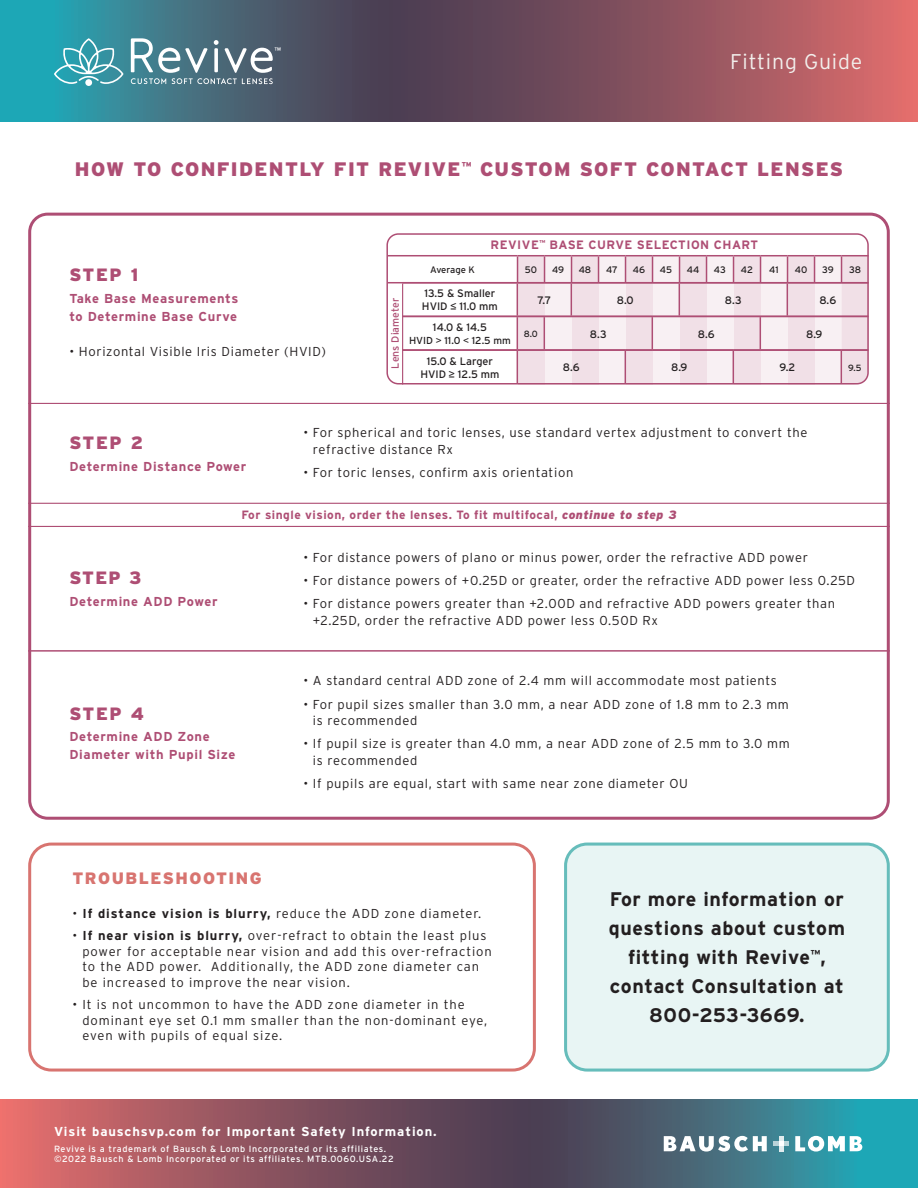
<style>
.page{position:relative;width:918px;height:1188px;background:#fff}
.page>*{position:absolute;margin:0;border:0;box-sizing:border-box;transform-origin:0 0}
.t1{font:300 21.3px "Interstate";letter-spacing:.04em;color:#f2efec}
.t2{font:700 19.65px/29.1px "Interstate";letter-spacing:.03em;color:#231f20;text-align:center}
.t3{font:900 19.5px "Interstate";letter-spacing:.07em;color:#ae4e74}
.t4{font:900 17.85px "Interstate";letter-spacing:.08em;color:#ae4e74}
.t5{font:900 16.5px "Interstate";letter-spacing:.09em;color:#d87470}
.t6{font:300 12.9px/16.5px "Interstate";letter-spacing:.05em;color:#231f20}
.t7{font:300 12.9px/15.6px "Interstate";letter-spacing:.07em;color:#231f20}
.t8{font:700 12.9px/18px "Interstate";letter-spacing:.05em;color:#ae4e74}
.t9{font:700 12.9px "Interstate";letter-spacing:.07em;color:#fff}
.t10{font:700 12.15px "Interstate";letter-spacing:.04em;color:#ae4e74}
.t11{font:700 12px "Interstate";letter-spacing:.04em;color:#ae4e74}
.t12{font:10.8px/12.9px "Interstate";color:#231f20}
.t13{font:10.5px "Interstate";color:#ae4e74}
.t14{font:10.2px "Interstate";color:#231f20}
.t15{font:9.45px "Interstate";letter-spacing:-.015em;color:#231f20}
.t16{font:9px "Interstate";letter-spacing:.07em;color:#fff}
.t17{font:9px "Interstate";color:#231f20}
.t18{font:500 7.95px "GT Walsheim";color:#fff}
.s1{font-family:"Arial"}
.s2{font-weight:900;font-style:italic}
.s3{font-weight:700}
</style>
<div class="page">
<svg style="left:0;top:0;width:918px;height:122px;background:#705e6b"></svg>
<svg style="left:0;top:1099px;width:918px;height:89px;background:#6f606d"></svg>
<div style="left:566px;top:844px;width:322px;height:226px;background:#e8f5f4;border-radius:22px"></div>
<hr style="left:28px;top:403px;width:862px;height:1px;background:#ae4e74">
<div style="left:28px;top:213px;width:862px;height:607px;border:3px solid #ae4e74;border-radius:18px"></div>
<hr style="left:28px;top:526px;width:862px;height:1px;background:#ae4e74">
<hr style="left:28px;top:650px;width:862px;height:2px;background:#ae4e74">
<div style="left:28px;top:843px;width:508px;height:229px;border:3px solid #d87470;border-radius:22px"></div>
<svg style="left:54px;top:38px;width:69px;height:46px;background:#55abb8"></svg>
<svg style="left:131px;top:38px;width:142px;height:46px"></svg>
<hr style="left:388px;top:255px;width:130px;height:1px;background:#ae4e74">
<hr style="left:388px;top:282px;width:130px;height:1px;background:#ae4e74">
<hr style="left:403px;top:316px;width:114px;height:1px;background:#ae4e74">
<svg style="left:517px;top:255px;width:349px;height:127px"></svg>
<hr style="left:517px;top:317px;width:1px;height:32px;background:#ae4e74">
<hr style="left:544px;top:316px;width:108px;height:1px;background:#ae4e74">
<hr style="left:544px;top:317px;width:1px;height:32px;background:#ae4e74">
<hr style="left:652px;top:316px;width:108px;height:1px;background:#ae4e74">
<hr style="left:652px;top:317px;width:1px;height:32px;background:#ae4e74">
<hr style="left:760px;top:316px;width:108px;height:1px;background:#ae4e74">
<hr style="left:760px;top:317px;width:1px;height:32px;background:#ae4e74">
<hr style="left:403px;top:349px;width:114px;height:2px;background:#ae4e74">
<hr style="left:517px;top:349px;width:108px;height:2px;background:#ae4e74">
<hr style="left:517px;top:351px;width:1px;height:33px;background:#ae4e74">
<hr style="left:625px;top:349px;width:108px;height:2px;background:#ae4e74">
<hr style="left:625px;top:351px;width:1px;height:33px;background:#ae4e74">
<hr style="left:733px;top:349px;width:108px;height:2px;background:#ae4e74">
<hr style="left:733px;top:351px;width:1px;height:33px;background:#ae4e74">
<hr style="left:841px;top:349px;width:27px;height:2px;background:#ae4e74">
<hr style="left:841px;top:351px;width:1px;height:33px;background:#ae4e74">
<hr style="left:402px;top:283px;width:1px;height:102px;background:#ae4e74">
<div style="left:386px;top:233px;width:483px;height:152px;border:2px solid #ae4e74;border-radius:11px"></div>
<hr style="left:28px;top:503px;width:862px;height:1px;background:#ae4e74">
<div style="left:564px;top:843px;width:326px;height:229px;border:3px solid #66bdbb;border-radius:22px"></div>
<svg style="left:664px;top:1136px;width:103px;height:16px"></svg>
<svg style="left:795px;top:1136px;width:67px;height:16px"></svg>
<svg style="left:773px;top:1136px;width:16px;height:15px"></svg>
<p class="t18" style="left:275px;top:46px;width:8px">™</p>
<p class="t1" style="left:730px;top:49px;width:134px">Fitting Guide</p>
<p class="t3" style="left:75px;top:158px;width:770px">HOW TO CONFIDENTLY FIT REVIVE<sup>™</sup> CUSTOM SOFT CONTACT LENSES</p>
<p class="t4" style="left:69px;top:265px;width:70px">STEP 1</p>
<p class="t8" style="left:69px;top:289px;width:171px">Take Base Measurements to Determine Base Curve</p>
<p class="t6" style="left:69px;top:343px;width:258px">• Horizontal Visible Iris Diameter (HVID)</p>
<p class="t13" style="left:389px;top:369px;width:72px;rotate:-90deg">Lens Diameter</p>
<p class="t10" style="left:491px;top:237px;width:269px">REVIVE<sup>™</sup> BASE CURVE SELECTION CHART</p>
<p class="t15" style="left:430px;top:264px;width:46px">Average K</p>
<p class="t15" style="left:525px;top:264px;width:14px">50</p>
<p class="t15" style="left:552px;top:264px;width:13px">49</p>
<p class="t15" style="left:579px;top:264px;width:14px">48</p>
<p class="t15" style="left:606px;top:264px;width:13px">47</p>
<p class="t15" style="left:633px;top:264px;width:14px">46</p>
<p class="t15" style="left:660px;top:264px;width:14px">45</p>
<p class="t15" style="left:687px;top:264px;width:14px">44</p>
<p class="t15" style="left:714px;top:264px;width:14px">43</p>
<p class="t15" style="left:741px;top:264px;width:14px">42</p>
<p class="t15" style="left:769px;top:264px;width:11px">41</p>
<p class="t15" style="left:795px;top:264px;width:14px">40</p>
<p class="t15" style="left:822px;top:264px;width:13px">39</p>
<p class="t15" style="left:849px;top:264px;width:13px">38</p>
<p class="t12" style="left:422px;top:287px;width:77px">13.5 &amp; Smaller<br>HVID <span class="s1">≤</span> 11.0 mm</p>
<p class="t12" style="left:538px;top:294px;width:15px">7.7</p>
<p class="t12" style="left:617px;top:294px;width:18px">8.0</p>
<p class="t12" style="left:725px;top:294px;width:18px">8.3</p>
<p class="t12" style="left:819px;top:294px;width:18px">8.6</p>
<p class="t12" style="left:433px;top:321px;width:55px">14.0 &amp; 14.5</p>
<p class="t14" style="left:409px;top:335px;width:103px">HVID <span class="s1">&gt;</span> 11.0 <span class="s1">&lt;</span> 12.5 mm</p>
<p class="t17" style="left:524px;top:329px;width:16px">8.0</p>
<p class="t12" style="left:590px;top:327px;width:18px">8.3</p>
<p class="t12" style="left:698px;top:327px;width:18px">8.6</p>
<p class="t12" style="left:806px;top:327px;width:18px">8.9</p>
<p class="t12" style="left:420px;top:354px;width:81px;text-align:center">15.0 &amp; Larger<br>HVID <span class="s1">≥</span> 12.5 mm</p>
<p class="t12" style="left:563px;top:361px;width:18px">8.6</p>
<p class="t12" style="left:671px;top:361px;width:18px">8.9</p>
<p class="t12" style="left:779px;top:361px;width:17px">9.2</p>
<p class="t17" style="left:848px;top:362px;width:15px">9.5</p>
<p class="t4" style="left:69px;top:433px;width:75px">STEP 2</p>
<p class="t8" style="left:69px;top:457px;width:179px">Determine Distance Power</p>
<p class="t6" style="left:313px;top:424px;width:496px;text-indent:-10px">• For spherical and toric lenses, use standard vertex adjustment to convert the refractive distance Rx</p>
<p class="t6" style="left:303px;top:464px;width:271px">• For toric lenses, confirm axis orientation</p>
<p class="t4" style="left:69px;top:568px;width:73px">STEP 3</p>
<p class="t8" style="left:69px;top:592px;width:150px">Determine ADD Power</p>
<p class="t11" style="left:241px;top:508px;width:437px">For single vision, order the lenses. To fit multifocal, <span class="s2">continue to step 3</span></p>
<p class="t6" style="left:303px;top:549px;width:506px">• For distance powers of plano or minus power, order the refractive ADD power</p>
<p class="t6" style="left:303px;top:572px;width:553px">• For distance powers of +0.25D or greater, order the refractive ADD power less 0.25D</p>
<p class="t6" style="left:313px;top:595px;width:524px;text-indent:-10px">• For distance powers greater than +2.00D and refractive ADD powers greater than +2.25D, order the refractive ADD power less 0.50D Rx</p>
<p class="t4" style="left:69px;top:703px;width:76px">STEP 4</p>
<p class="t8" style="left:69px;top:728px;width:168px">Determine ADD Zone<br>Diameter with Pupil Size</p>
<p class="t5" style="left:72px;top:869px;width:191px">TROUBLESHOOTING</p>
<p class="t6" style="left:303px;top:673px;width:475px">• A standard central ADD zone of 2.4 mm will accommodate most patients</p>
<p class="t6" style="left:313px;top:696px;width:477px;text-indent:-10px">• For pupil sizes smaller than 3.0 mm, a near ADD zone of 1.8 mm to 2.3 mm is recommended</p>
<p class="t6" style="left:313px;top:736px;width:478px;text-indent:-10px">• If pupil size is greater than 4.0 mm, a near ADD zone of 2.5 mm to 3.0 mm is recommended</p>
<p class="t6" style="left:303px;top:775px;width:386px">• If pupils are equal, start with same near zone diameter OU</p>
<p class="t7" style="left:72px;top:906px;width:410px">• <span class="s3">If distance vision is blurry,</span> reduce the ADD zone diameter.</p>
<p class="t7" style="left:82px;top:928px;width:411px;text-indent:-10px">• <span class="s3">If near vision is blurry,</span> over-refract to obtain the least plus power for acceptable near vision and add this over-refraction to the ADD power. Additionally, the ADD zone diameter can be increased to improve the near vision.</p>
<p class="t7" style="left:82px;top:997px;width:406px;text-indent:-10px">• It is not uncommon to have the ADD zone diameter in the dominant eye set 0.1 mm smaller than the non-dominant eye, even with pupils of equal size.</p>
<p class="t9" style="left:54px;top:1124px;width:384px">Visit bauschsvp.com for Important Safety Information.</p>
<p class="t16" style="left:54px;top:1144px;width:334px">Revive is a trademark of Bausch &amp; Lomb Incorporated or its affiliates.</p>
<p class="t16" style="left:54px;top:1154px;width:341px">©2022 Bausch &amp; Lomb Incorporated or its affiliates. MTB.0060.USA.22</p>
<p class="t2" style="left:609px;top:884px;width:238px">For more information or questions about custom fitting with Revive<sup>™</sup>, contact Consultation at</p>
<p class="t2" style="left:649px;top:1001px;width:157px">800-253-3669.</p>
</div>
